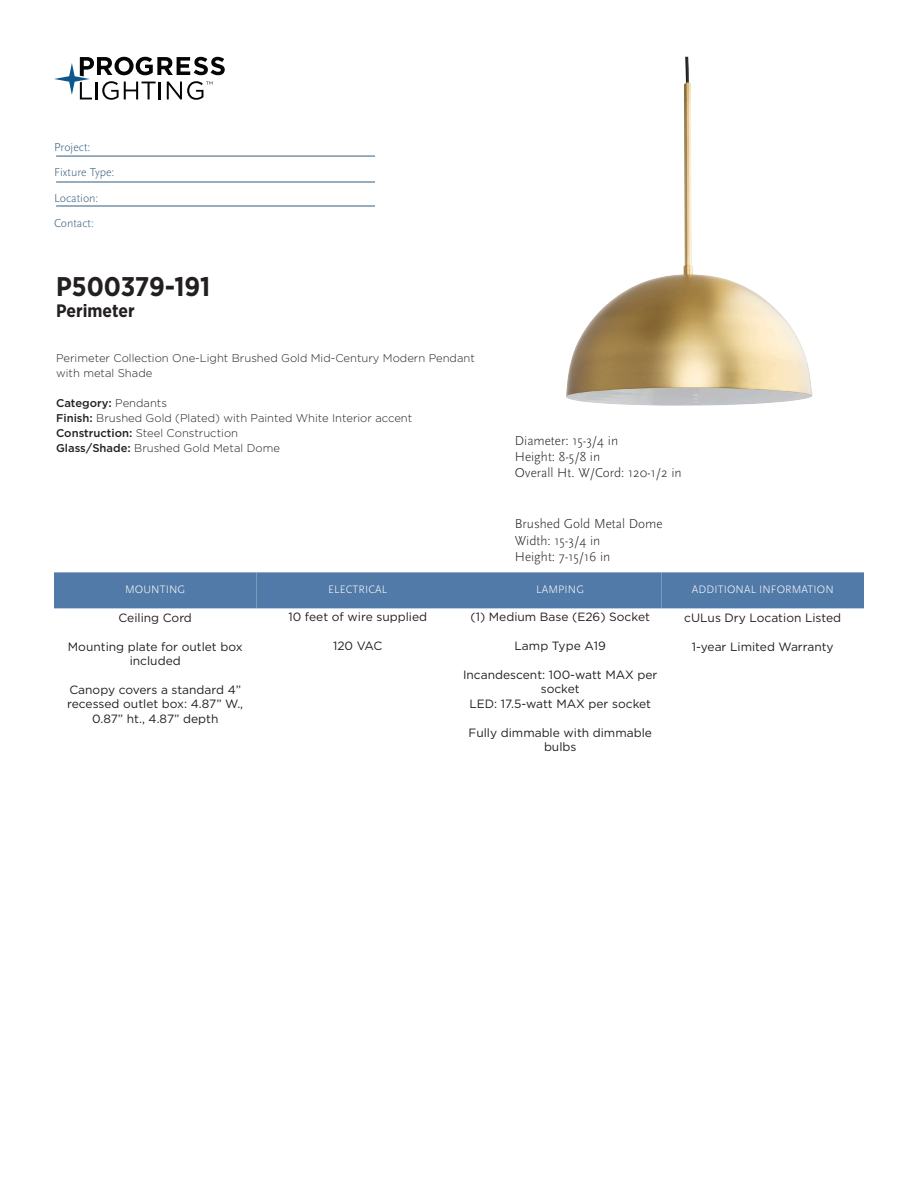
<style>
.page{position:relative;width:918px;height:1188px;background:#fff}
.page>*{position:absolute;margin:0;border:0;box-sizing:border-box;transform-origin:0 0}
.SKU{font:700 27px "Gotham Narrow";color:#231f20}
.Heading{font:700 18px "Gotham Narrow";color:#231f20}
.t1{font:300 13.5px "Scala Sans Pro";color:#231f20}
.Information{font:12px/14.4px "Gotham";color:#231f20;text-align:center}
.t2{font:300 12px "Scala Sans Pro";color:#345d7b}
.Description_body{font:300 11.25px/15px "Gotham";color:#231f20}
.Information-Heading{font:300 11.25px "Scala Sans Pro";letter-spacing:.01em;color:#fff}
.Description_body-2{font:500 11.25px "Gotham";color:#231f20}
.s1{font-weight:300}
.s2{font-weight:500}
</style>
<div class="page">
<svg style="left:54px;top:57px;width:171px;height:43px"></svg>
<hr style="left:56px;top:156px;width:319px;height:1px;background:#345d7b">
<hr style="left:56px;top:182px;width:319px;height:1px;background:#345d7b">
<hr style="left:56px;top:206px;width:319px;height:1px;background:#345d7b">
<img style="left:566px;top:57px;width:247px;height:349px">
<div style="left:54px;top:572px;width:202px;height:36px;background:#527aa8"></div>
<div style="left:256px;top:572px;width:203px;height:36px;background:#527aa8"></div>
<div style="left:459px;top:572px;width:203px;height:36px;background:#527aa8"></div>
<div style="left:662px;top:572px;width:202px;height:36px;background:#527aa8"></div>
<p class="t2" style="left:54px;top:140px;width:38px">Project:</p>
<p class="t2" style="left:54px;top:166px;width:62px">Fixture Type:</p>
<p class="t2" style="left:54px;top:191px;width:46px">Location:</p>
<p class="t2" style="left:54px;top:217px;width:42px">Contact:</p>
<p class="SKU" style="left:56px;top:270px;width:156px">P500379-191</p>
<p class="Heading" style="left:56px;top:300px;width:80px">Perimeter</p>
<p class="Description_body" style="left:56px;top:351px;width:420px">Perimeter Collection One-Light Brushed Gold Mid-Century Modern Pendant with metal Shade</p>
<p class="Description_body-2" style="left:56px;top:396px;width:112px">Category: <span class="s1">Pendants</span></p>
<p class="Description_body" style="left:56px;top:411px;width:358px"><span class="s2">Finish:</span> Brushed Gold (Plated) with Painted White Interior accent</p>
<p class="Description_body" style="left:56px;top:426px;width:183px"><span class="s2">Construction:</span> Steel Construction</p>
<p class="Description_body" style="left:56px;top:441px;width:225px"><span class="s2">Glass/Shade:</span> Brushed Gold Metal Dome</p>
<p class="t1" style="left:515px;top:433px;width:105px">Diameter: 15-3/4 in</p>
<p class="t1" style="left:515px;top:449px;width:87px">Height: 8-5/8 in</p>
<p class="t1" style="left:515px;top:465px;width:168px">Overall Ht. W/Cord: 120-1/2 in</p>
<p class="t1" style="left:515px;top:516px;width:149px">Brushed Gold Metal Dome</p>
<p class="t1" style="left:515px;top:533px;width:87px">Width: 15-3/4 in</p>
<p class="t1" style="left:515px;top:549px;width:97px">Height: 7-15/16 in</p>
<p class="Information-Heading" style="left:125px;top:583px;width:62px">MOUNTING</p>
<p class="Information" style="left:119px;top:610px;width:75px">Ceiling Cord</p>
<p class="Information" style="left:68px;top:639px;width:176px">Mounting plate for outlet box included</p>
<p class="Information" style="left:67px;top:682px;width:178px">Canopy covers a standard 4” recessed outlet box: 4.87” W.,<br>0.87” ht., 4.87” depth</p>
<p class="Information-Heading" style="left:328px;top:583px;width:61px">ELECTRICAL</p>
<p class="Information" style="left:288px;top:610px;width:140px">10 feet of wire supplied</p>
<p class="Information" style="left:333px;top:639px;width:51px">120 VAC</p>
<p class="Information-Heading" style="left:536px;top:583px;width:49px">LAMPING</p>
<p class="Information" style="left:471px;top:610px;width:181px">(1) Medium Base (E26) Socket</p>
<p class="Information" style="left:515px;top:639px;width:93px">Lamp Type A19</p>
<p class="Information" style="left:463px;top:667px;width:196px">Incandescent: 100-watt MAX per socket</p>
<p class="Information" style="left:469px;top:696px;width:183px">LED: 17.5-watt MAX per socket</p>
<p class="Information" style="left:469px;top:725px;width:185px">Fully dimmable with dimmable bulbs</p>
<p class="Information-Heading" style="left:692px;top:583px;width:143px">ADDITIONAL INFORMATION</p>
<p class="Information" style="left:684px;top:610px;width:159px">cULus Dry Location Listed</p>
<p class="Information" style="left:692px;top:639px;width:143px">1-year Limited Warranty</p>
</div>
